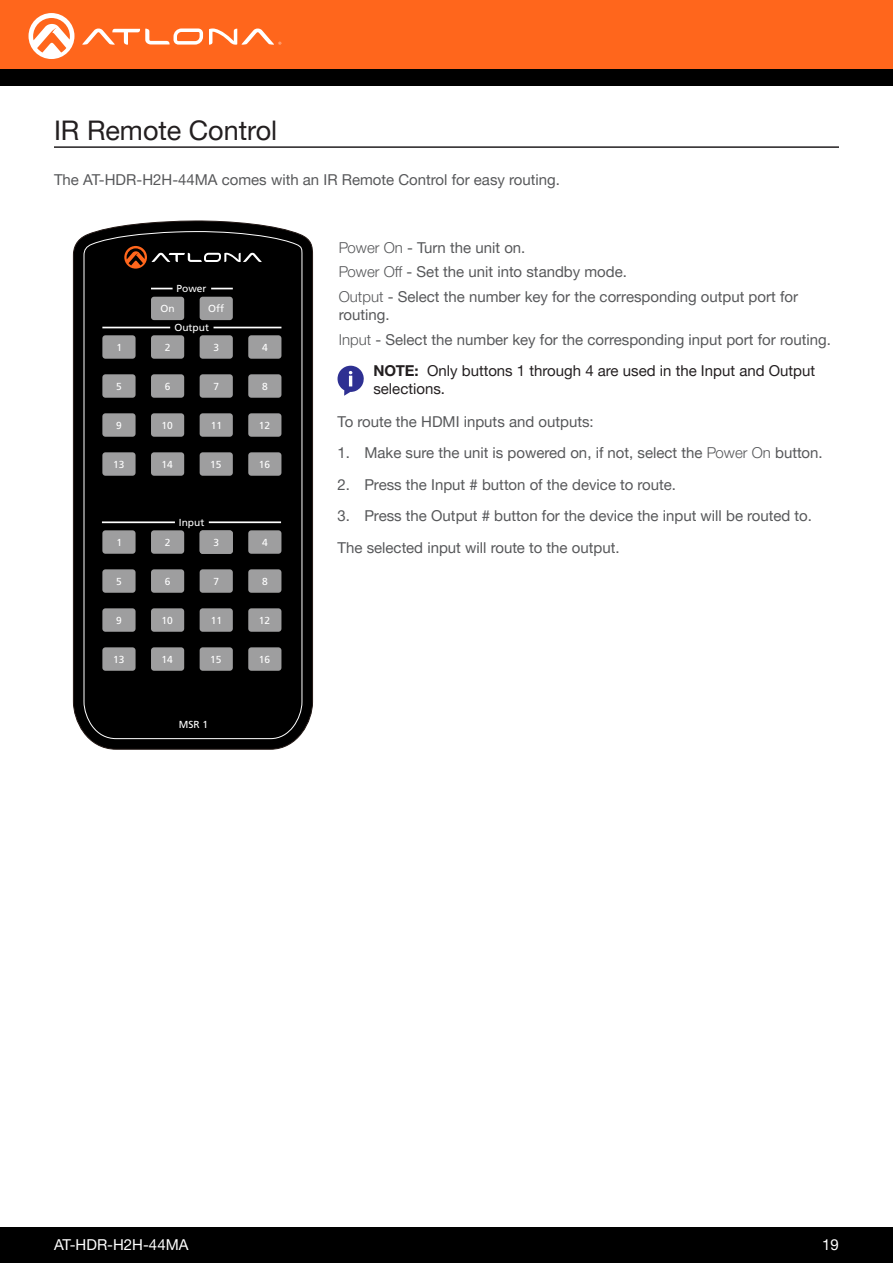
<style>
.page{position:relative;width:893px;height:1263px;background:#fff}
.page>*{position:absolute;margin:0;border:0;box-sizing:border-box;transform-origin:0 0}
.Section_Header{font:27px "Helvetica Neue LTW1 G";color:#231f20}
.Bullets{font:15px/18px "Helvetica Neue LTW1 G";color:#57585a}
.Numbered_Steps{font:15px "Helvetica Neue LTW1 G";color:#57585a}
.General_Bold_Text{font:15px/18px "Helvetica Neue LTW1 G";color:#231f20}
.Callout_descriptions{font:15px "Helvetica Neue LTW1 G";color:#57585a}
.t1{font:15px "Helvetica Neue LTW1 G";color:#fff}
.t2{font:10.2px "Frutiger LT Std";color:#fff}
.s1{font-weight:300}
.s2{font-weight:700}
</style>
<div class="page">
<div style="left:0;top:1227px;width:893px;height:36px;background:#000"></div>
<div style="left:0;top:0;width:893px;height:69px;background:#ff661c"></div>
<div style="left:0;top:69px;width:893px;height:16px;background:#000"></div>
<svg style="left:82px;top:29px;width:121px;height:16px"></svg>
<svg style="left:209px;top:28px;width:72px;height:17px"></svg>
<svg style="left:29px;top:13px;width:45px;height:46px"></svg>
<hr style="left:54px;top:146px;width:785px;height:2px;background:#231f20">
<svg style="left:73px;top:220px;width:240px;height:530px;background:#2e2e2d"></svg>
<div style="left:84px;top:231px;width:218px;height:508px;background:#000"></div>
<div style="left:151px;top:297px;width:33px;height:23px;background:#9e9e9f;border-radius:3px"></div>
<div style="left:200px;top:297px;width:33px;height:23px;background:#9e9e9f;border-radius:3px"></div>
<svg style="left:151px;top:288px;width:22px;height:1px"></svg>
<svg style="left:211px;top:288px;width:22px;height:1px"></svg>
<svg style="left:124px;top:246px;width:138px;height:23px;background:#30231d"></svg>
<div style="left:102px;top:530px;width:34px;height:24px;background:#9e9e9f;border-radius:3px"></div>
<div style="left:102px;top:569px;width:34px;height:24px;background:#9e9e9f;border-radius:3px"></div>
<div style="left:102px;top:608px;width:34px;height:24px;background:#9e9e9f;border-radius:3px"></div>
<div style="left:102px;top:647px;width:34px;height:24px;background:#9e9e9f;border-radius:3px"></div>
<div style="left:151px;top:530px;width:33px;height:24px;background:#9e9e9f;border-radius:3px"></div>
<div style="left:151px;top:569px;width:33px;height:24px;background:#9e9e9f;border-radius:3px"></div>
<div style="left:151px;top:608px;width:33px;height:24px;background:#9e9e9f;border-radius:3px"></div>
<div style="left:151px;top:647px;width:33px;height:24px;background:#9e9e9f;border-radius:3px"></div>
<div style="left:200px;top:569px;width:33px;height:24px;background:#9e9e9f;border-radius:3px"></div>
<div style="left:200px;top:608px;width:33px;height:24px;background:#9e9e9f;border-radius:3px"></div>
<div style="left:200px;top:647px;width:33px;height:24px;background:#9e9e9f;border-radius:3px"></div>
<div style="left:248px;top:530px;width:33px;height:24px;background:#9e9e9f;border-radius:3px"></div>
<div style="left:248px;top:569px;width:33px;height:24px;background:#9e9e9f;border-radius:3px"></div>
<div style="left:248px;top:608px;width:33px;height:24px;background:#9e9e9f;border-radius:3px"></div>
<div style="left:248px;top:647px;width:33px;height:24px;background:#9e9e9f;border-radius:3px"></div>
<div style="left:200px;top:530px;width:33px;height:24px;background:#9e9e9f;border-radius:3px"></div>
<div style="left:102px;top:335px;width:34px;height:24px;background:#9e9e9f;border-radius:3px"></div>
<div style="left:151px;top:335px;width:33px;height:24px;background:#9e9e9f;border-radius:3px"></div>
<div style="left:102px;top:374px;width:34px;height:24px;background:#9e9e9f;border-radius:3px"></div>
<div style="left:102px;top:413px;width:34px;height:24px;background:#9e9e9f;border-radius:3px"></div>
<div style="left:102px;top:452px;width:34px;height:24px;background:#9e9e9f;border-radius:3px"></div>
<div style="left:151px;top:374px;width:33px;height:24px;background:#9e9e9f;border-radius:3px"></div>
<div style="left:151px;top:452px;width:33px;height:24px;background:#9e9e9f;border-radius:3px"></div>
<div style="left:151px;top:413px;width:33px;height:24px;background:#9e9e9f;border-radius:3px"></div>
<div style="left:200px;top:335px;width:33px;height:24px;background:#9e9e9f;border-radius:3px"></div>
<div style="left:200px;top:374px;width:33px;height:24px;background:#9e9e9f;border-radius:3px"></div>
<div style="left:200px;top:452px;width:33px;height:24px;background:#9e9e9f;border-radius:3px"></div>
<div style="left:200px;top:413px;width:33px;height:24px;background:#9e9e9f;border-radius:3px"></div>
<div style="left:248px;top:335px;width:33px;height:24px;background:#9e9e9f;border-radius:3px"></div>
<div style="left:248px;top:374px;width:33px;height:24px;background:#9e9e9f;border-radius:3px"></div>
<div style="left:248px;top:452px;width:33px;height:24px;background:#9e9e9f;border-radius:3px"></div>
<div style="left:248px;top:413px;width:33px;height:24px;background:#9e9e9f;border-radius:3px"></div>
<hr style="left:102px;top:521px;width:73px;height:2px;background:#fff">
<hr style="left:209px;top:521px;width:72px;height:2px;background:#fff">
<hr style="left:102px;top:327px;width:68px;height:1px;background:#fff">
<hr style="left:214px;top:327px;width:67px;height:1px;background:#fff">
<svg style="left:338px;top:366px;width:26px;height:30px"></svg>
<p class="Section_Header" style="left:54px;top:113px;width:225px">IR Remote Control</p>
<p class="Callout_descriptions" style="left:54px;top:170px;width:507px">The AT-HDR-H2H-44MA comes with an IR Remote Control for easy routing.</p>
<p class="t2" style="left:177px;top:282px;width:32px">Power</p>
<p class="t2" style="left:161px;top:302px;width:16px">On</p>
<p class="t2" style="left:208px;top:303px;width:17px">Off</p>
<p class="t2" style="left:174px;top:321px;width:36px">Output</p>
<p class="t2" style="left:117px;top:341px;width:7px">1</p>
<p class="t2" style="left:165px;top:341px;width:7px">2</p>
<p class="t2" style="left:213px;top:341px;width:7px">3</p>
<p class="t2" style="left:262px;top:341px;width:7px">4</p>
<p class="t2" style="left:116px;top:380px;width:7px">5</p>
<p class="t2" style="left:165px;top:380px;width:7px">6</p>
<p class="t2" style="left:213px;top:380px;width:7px">7</p>
<p class="t2" style="left:262px;top:380px;width:7px">8</p>
<p class="t2" style="left:116px;top:419px;width:7px">9</p>
<p class="t2" style="left:162px;top:419px;width:13px">10</p>
<p class="t2" style="left:211px;top:419px;width:13px">11</p>
<p class="t2" style="left:259px;top:419px;width:13px">12</p>
<p class="t2" style="left:113px;top:458px;width:13px">13</p>
<p class="t2" style="left:161px;top:458px;width:13px">14</p>
<p class="t2" style="left:210px;top:458px;width:13px">15</p>
<p class="t2" style="left:259px;top:458px;width:13px">16</p>
<p class="t2" style="left:179px;top:516px;width:27px">Input</p>
<p class="t2" style="left:117px;top:536px;width:7px">1</p>
<p class="t2" style="left:165px;top:536px;width:7px">2</p>
<p class="t2" style="left:213px;top:536px;width:7px">3</p>
<p class="t2" style="left:262px;top:536px;width:7px">4</p>
<p class="t2" style="left:116px;top:575px;width:7px">5</p>
<p class="t2" style="left:165px;top:575px;width:7px">6</p>
<p class="t2" style="left:213px;top:575px;width:7px">7</p>
<p class="t2" style="left:262px;top:575px;width:7px">8</p>
<p class="t2" style="left:116px;top:614px;width:7px">9</p>
<p class="t2" style="left:162px;top:614px;width:13px">10</p>
<p class="t2" style="left:211px;top:614px;width:13px">11</p>
<p class="t2" style="left:259px;top:614px;width:13px">12</p>
<p class="t2" style="left:113px;top:653px;width:13px">13</p>
<p class="t2" style="left:161px;top:653px;width:13px">14</p>
<p class="t2" style="left:210px;top:653px;width:13px">15</p>
<p class="t2" style="left:259px;top:653px;width:13px">16</p>
<p class="t2" style="left:179px;top:718px;width:31px">MSR 1</p>
<p class="Bullets" style="left:339px;top:238px;width:188px"><span class="s1">Power On</span> - Turn the unit on.</p>
<p class="Bullets" style="left:339px;top:263px;width:290px"><span class="s1">Power Off</span> - Set the unit into standby mode.</p>
<p class="Bullets" style="left:339px;top:288px;width:461px"><span class="s1">Output</span> - Select the number key for the corresponding output port for routing.</p>
<p class="Bullets" style="left:339px;top:330px;width:494px"><span class="s1">Input</span> - Select the number key for the corresponding input port for routing.</p>
<p class="General_Bold_Text" style="left:373px;top:362px;width:443px"><span class="s2">NOTE:</span> Only buttons 1 through 4 are used in the Input and Output selections.</p>
<p class="Numbered_Steps" style="left:338px;top:412px;width:258px">To route the HDMI inputs and outputs:</p>
<p class="Bullets" style="left:338px;top:444px;width:487px">1. Make sure the unit is powered on, if not, select the <span class="s1">Power On</span> button.</p>
<p class="Bullets" style="left:338px;top:475px;width:340px">2. Press the Input # button of the device to route.</p>
<p class="Bullets" style="left:338px;top:507px;width:476px">3. Press the Output # button for the device the input will be routed to.</p>
<p class="Numbered_Steps" style="left:338px;top:538px;width:284px">The selected input will route to the output.</p>
<p class="t1" style="left:54px;top:1235px;width:136px">AT-HDR-H2H-44MA</p>
<p class="t1" style="left:822px;top:1235px;width:18px">19</p>
</div>
